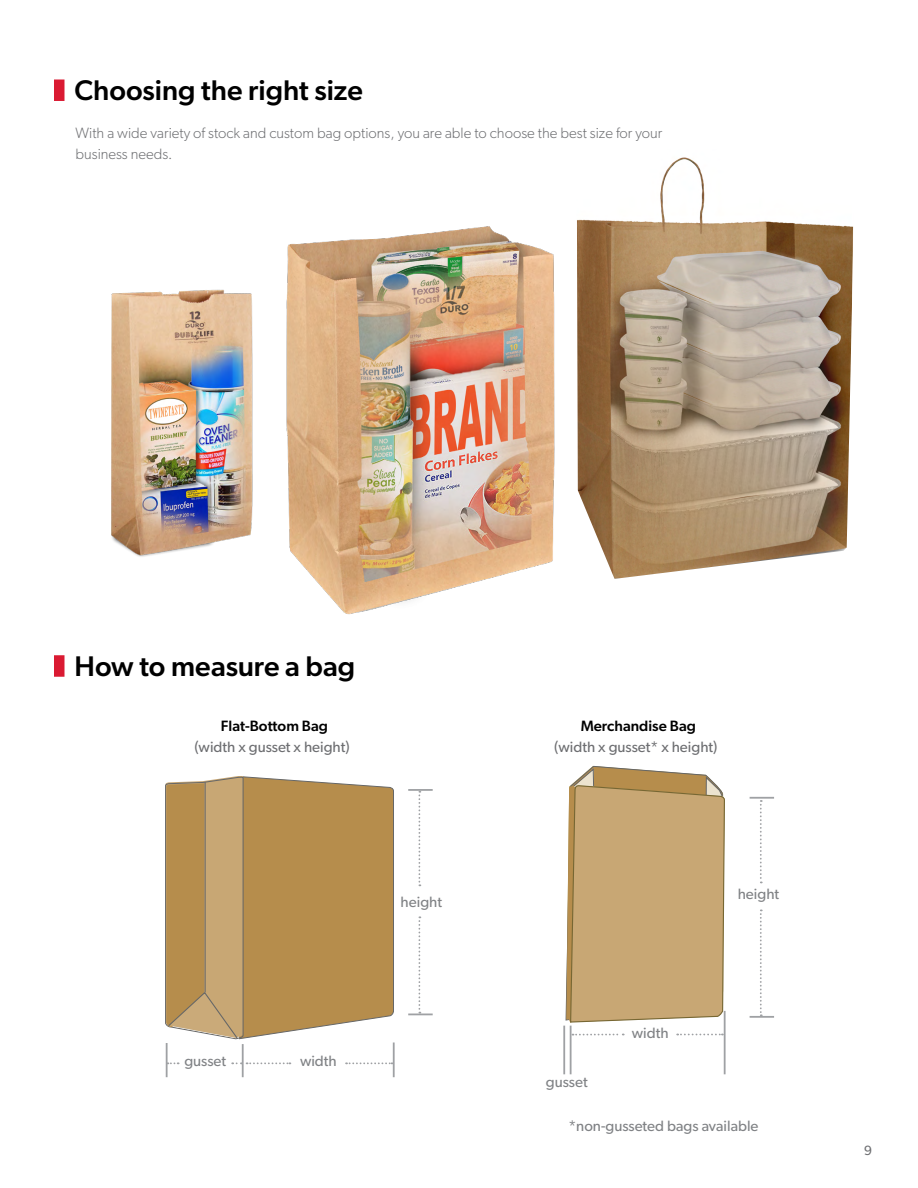
<style>
.page{position:relative;width:918px;height:1188px;background:#fff}
.page>*{position:absolute;margin:0;border:0;box-sizing:border-box;transform-origin:0 0}
.t1{font:500 28.5px "Gibson";color:#000}
.t2{font:300 15px/21px "Gibson";color:#6d6e71}
.t3{font:15px "Gibson";color:#808285}
.t4{font:15px "Gibson";color:#6d6e71}
.t5{font:500 15px "Gibson";color:#000}
.t6{font:13.5px "Gibson";color:#6d6e71}
</style>
<div class="page">
<img style="left:111px;top:289px;width:142px;height:268px">
<img style="left:577px;top:157px;width:277px;height:422px">
<img style="left:286px;top:226px;width:269px;height:389px">
<hr style="left:408px;top:789px;width:25px;height:2px;background:#9fa1a4">
<hr style="left:166px;top:1043px;width:2px;height:34px;background:#9fa1a4">
<hr style="left:242px;top:1044px;width:2px;height:33px;background:#9fa1a4">
<hr style="left:393px;top:1043px;width:2px;height:34px;background:#9fa1a4">
<svg style="left:418px;top:791px;width:2px;height:95px"></svg>
<svg style="left:408px;top:916px;width:25px;height:99px"></svg>
<svg style="left:167px;top:1062px;width:12px;height:2px"></svg>
<svg style="left:165px;top:776px;width:229px;height:264px;background:#bb975e"></svg>
<svg style="left:232px;top:1062px;width:58px;height:2px"></svg>
<svg style="left:346px;top:1062px;width:47px;height:2px"></svg>
<hr style="left:563px;top:1026px;width:2px;height:48px;background:#9fa1a4">
<hr style="left:750px;top:797px;width:24px;height:2px;background:#9fa1a4">
<hr style="left:750px;top:1016px;width:24px;height:2px;background:#9fa1a4">
<svg style="left:760px;top:800px;width:2px;height:83px"></svg>
<svg style="left:760px;top:910px;width:2px;height:106px"></svg>
<svg style="left:565px;top:766px;width:152px;height:255px"></svg>
<svg style="left:569px;top:785px;width:157px;height:290px"></svg>
<hr style="left:570px;top:1026px;width:2px;height:48px;background:#9fa1a4">
<div style="left:54px;top:80px;width:10px;height:21px;background:#da1a32"></div>
<div style="left:54px;top:655px;width:10px;height:22px;background:#da1a32"></div>
<h1 class="t1" style="left:75px;top:73px;width:290px">Choosing the right size</h1>
<p class="t2" style="left:76px;top:122px;width:588px">With a wide variety of stock and custom bag options, you are able to choose the best size for your business needs.</p>
<h1 class="t1" style="left:75px;top:649px;width:282px">How to measure a bag</h1>
<p class="t5" style="left:221px;top:717px;width:109px">Flat-Bottom Bag</p>
<p class="t4" style="left:194px;top:738px;width:157px">(width x gusset x height)</p>
<p class="t3" style="left:401px;top:892px;width:43px">height</p>
<p class="t3" style="left:184px;top:1052px;width:43px">gusset</p>
<p class="t3" style="left:300px;top:1052px;width:38px">width</p>
<p class="t5" style="left:581px;top:717px;width:117px">Merchandise Bag</p>
<p class="t4" style="left:554px;top:738px;width:165px">(width x gusset* x height)</p>
<p class="t3" style="left:546px;top:1073px;width:43px">gusset</p>
<p class="t3" style="left:632px;top:1024px;width:38px">width</p>
<p class="t3" style="left:738px;top:884px;width:43px">height</p>
<p class="t3" style="left:568px;top:1117px;width:192px">*non-gusseted bags available</p>
<p class="t6" style="left:864px;top:1143px;width:9px">9</p>
</div>
